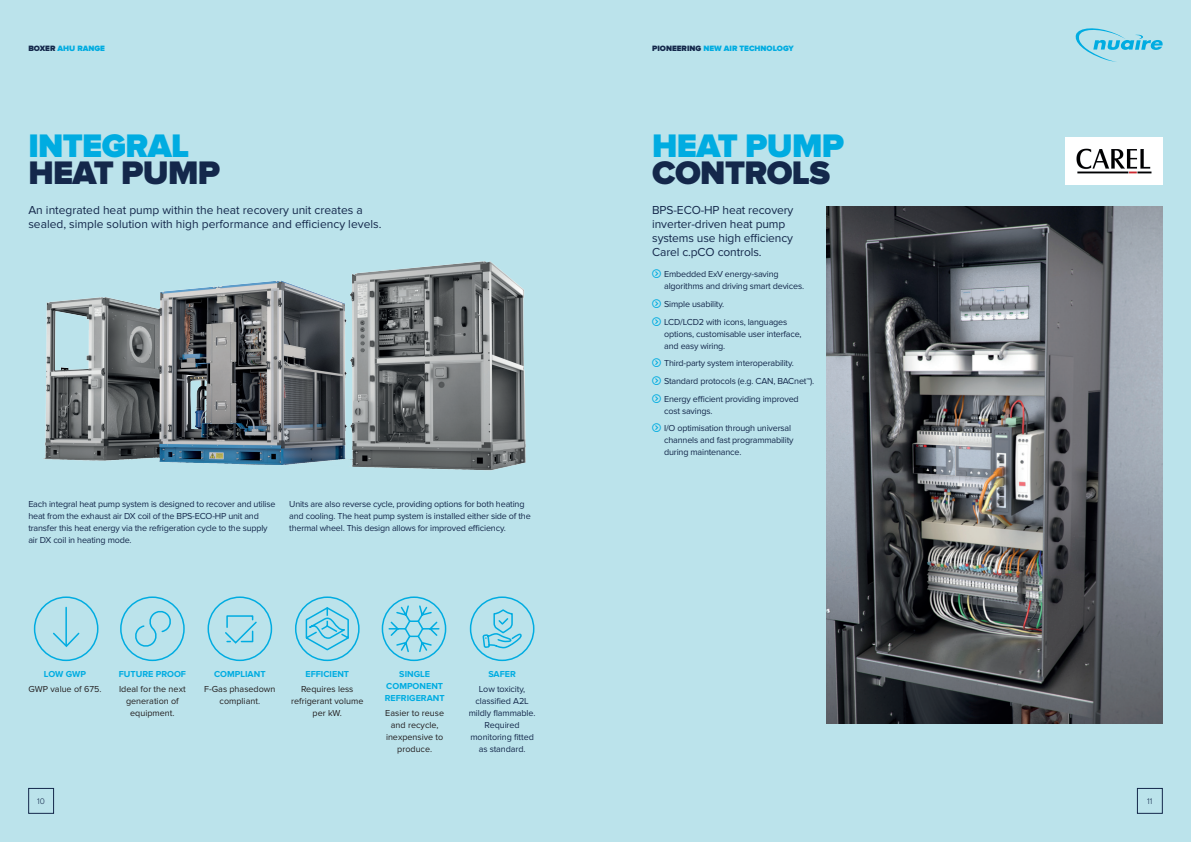
<style>
.page{position:relative;width:1191px;height:842px;background:#bbe3eb}
.page>*{position:absolute;margin:0;border:0;box-sizing:border-box;transform-origin:0 0}
.t1{font:900 33.8px/27px "Proxima Nova";letter-spacing:-.02em;color:#00ace1}
.t2{font:900 33.8px "Proxima Nova";letter-spacing:-.02em;color:#14284b}
.t3{font:12px/14px "Proxima Nova";color:#14284b}
.t4{font:9px/12px "Proxima Nova";letter-spacing:-.02em;color:#14284b}
.t5{font:9px/12px "Proxima Nova";color:#231f20;text-align:center}
.t6{font:700 9px/12px "Proxima Nova";color:#00ace1;text-align:center}
.t7{font:300 8.4px "Proxima Nova";color:#14284b}
.t8{font:900 8px "Proxima Nova";color:#00ace1}
.s1{color:#14284b}
</style>
<div class="page">
<div style="left:34px;top:596px;width:64px;height:65px;border:2px solid #00ace1;border-radius:50%"></div>
<div style="left:120px;top:596px;width:65px;height:65px;border:2px solid #00ace1;border-radius:50%"></div>
<div style="left:207px;top:596px;width:65px;height:65px;border:2px solid #00ace1;border-radius:50%"></div>
<div style="left:382px;top:596px;width:64px;height:65px;border:2px solid #00ace1;border-radius:50%"></div>
<div style="left:470px;top:596px;width:64px;height:65px;border:2px solid #00ace1;border-radius:50%"></div>
<hr style="left:65px;top:607px;width:2px;height:38px;background:#00ace1">
<svg style="left:53px;top:631px;width:27px;height:17px"></svg>
<svg style="left:135px;top:610px;width:36px;height:37px"></svg>
<svg style="left:225px;top:615px;width:32px;height:29px"></svg>
<svg style="left:388px;top:604px;width:52px;height:49px"></svg>
<svg style="left:482px;top:609px;width:40px;height:40px"></svg>
<img style="left:826px;top:207px;width:336px;height:517px">
<img style="left:43px;top:261px;width:483px;height:209px">
<img style="left:1065px;top:137px;width:97px;height:47px">
<div style="left:295px;top:596px;width:64px;height:65px;border:2px solid #00ace1;border-radius:50%"></div>
<svg style="left:271px;top:606px;width:80px;height:45px"></svg>
<div style="left:28px;top:788px;width:26px;height:26px;border:1px solid #14284b"></div>
<div style="left:1137px;top:788px;width:25px;height:26px;border:1px solid #14284b"></div>
<svg style="left:1075px;top:28px;width:88px;height:34px"></svg>
<p class="t8" style="left:28px;top:44px;width:78px"><span class="s1">BOXER</span> AHU RANGE</p>
<p class="t8" style="left:652px;top:44px;width:143px"><span class="s1">PIONEERING</span> NEW AIR TECHNOLOGY</p>
<p class="t1" style="left:28px;top:133px;width:193px">INTEGRAL<br><span class="s1">HEAT PUMP</span></p>
<p class="t1" style="left:652px;top:133px;width:193px">HEAT PUMP</p>
<p class="t2" style="left:652px;top:153px;width:179px">CONTROLS</p>
<p class="t3" style="left:652px;top:203px;width:143px">BPS-ECO-HP heat recovery inverter-driven heat pump systems use high efficiency<br>Carel c.pCO controls.</p>
<p class="t3" style="left:28px;top:203px;width:354px">An integrated heat pump within the heat recovery unit creates a sealed, simple solution with high performance and efficiency levels.</p>
<p class="t4" style="left:28px;top:498px;width:249px">Each integral heat pump system is designed to recover and utilise heat from the exhaust air DX coil of the BPS-ECO-HP unit and transfer this heat energy via the refrigeration cycle to the supply air DX coil in heating mode.</p>
<p class="t4" style="left:289px;top:498px;width:243px">Units are also reverse cycle, providing options for both heating and cooling. The heat pump system is installed either side of the thermal wheel. This design allows for improved efficiency.</p>
<p class="t6" style="left:44px;top:668px;width:44px">LOW GWP</p>
<p class="t5" style="left:29px;top:683px;width:74px">GWP value of 675.</p>
<p class="t6" style="left:119px;top:668px;width:69px">FUTURE PROOF</p>
<p class="t5" style="left:119px;top:683px;width:68px">Ideal for the next generation of equipment.</p>
<p class="t6" style="left:214px;top:668px;width:53px">COMPLIANT</p>
<p class="t5" style="left:204px;top:683px;width:73px">F-Gas phasedown compliant<span class="s1">.</span></p>
<p class="t6" style="left:305px;top:668px;width:45px">EFFICIENT</p>
<p class="t5" style="left:291px;top:683px;width:74px">Requires less refrigerant volume per kW.</p>
<p class="t6" style="left:385px;top:668px;width:61px">SINGLE<br>COMPONENT<br>REFRIGERANT</p>
<p class="t5" style="left:385px;top:707px;width:60px">Easier to reuse and recycle, inexpensive to produce.</p>
<p class="t6" style="left:488px;top:668px;width:29px">SAFER</p>
<p class="t4" style="left:469px;top:683px;width:68px;text-align:center">Low toxicity, classified A2L mildly flammable.<br>Required monitoring fitted as standard.</p>
<p class="t4" style="left:664px;top:268px;width:141px">Embedded ExV energy-saving algorithms and driving smart devices.</p>
<p class="t4" style="left:664px;top:298px;width:62px">Simple usability.</p>
<p class="t4" style="left:664px;top:316px;width:139px">LCD/LCD2 with icons, languages options, customisable user interface, and easy wiring.</p>
<p class="t4" style="left:664px;top:357px;width:131px">Third-party system interoperability.</p>
<p class="t4" style="left:664px;top:375px;width:152px">Standard protocols (e.g. CAN, BACnet™).</p>
<p class="t4" style="left:664px;top:393px;width:136px">Energy efficient providing improved cost savings.</p>
<p class="t4" style="left:664px;top:422px;width:131px">I/O optimisation through universal channels and fast programmability during maintenance.</p>
<p class="t7" style="left:37px;top:797px;width:9px">10</p>
<p class="t7" style="left:1147px;top:797px;width:7px">11</p>
</div>
